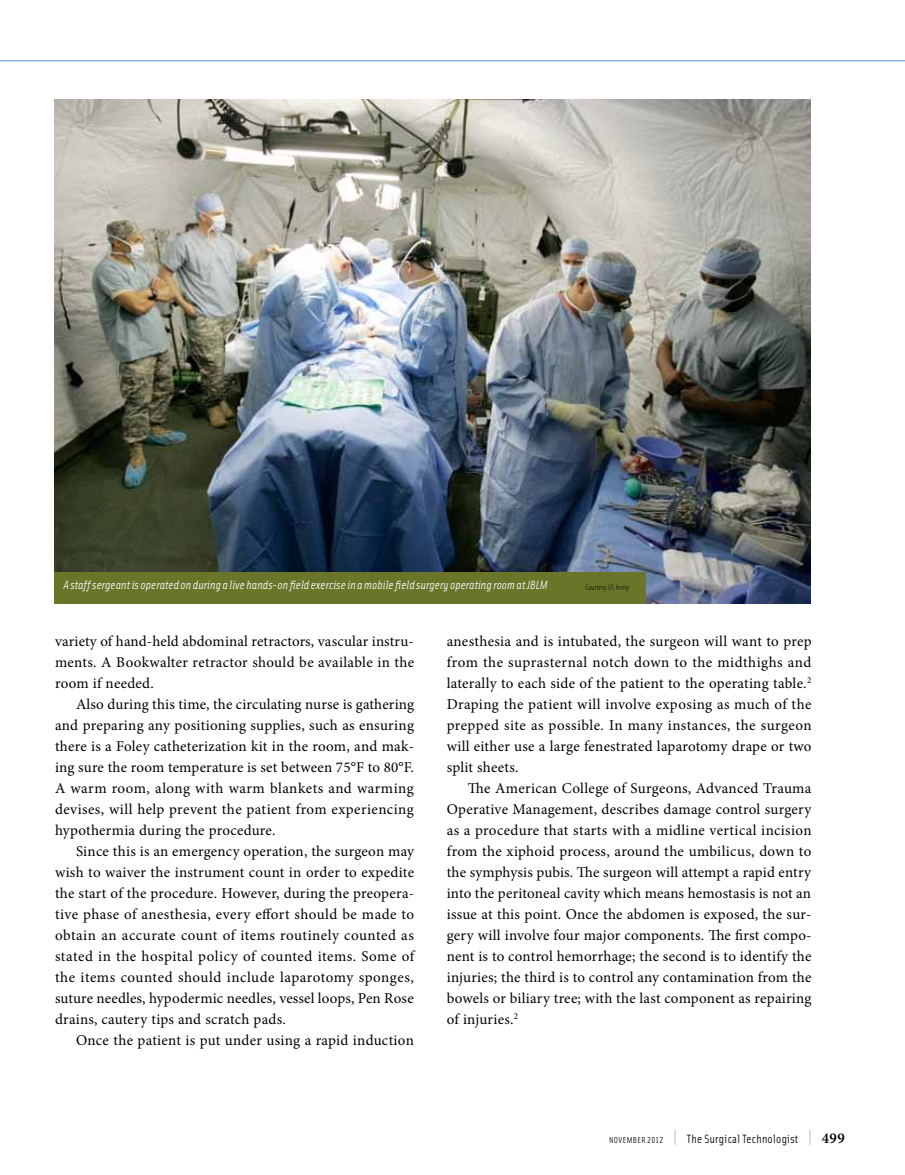
<style>
.page{position:relative;width:905px;height:1175px;background:#fff}
.page>*{position:absolute;margin:0;border:0;box-sizing:border-box;transform-origin:0 0}
.t1{font:15px/21px "Minion Pro";letter-spacing:.02em;color:#000;text-align:justify}
.t2{font:italic 12px "Solex Regular Lining";letter-spacing:.005em;color:#fff}
.t3{font:12px "Solex";letter-spacing:.025em;color:#000}
.t4{font:300 condensed 8.25px "Myriad Pro";letter-spacing:.02em;color:#000}
.s1{font-family:"Solex Regular Lining";font-size:8.7px}
.s2{font-family:"Solex Regular Lining";font-size:19.5px;color:#939598}
.s3{font-family:"Minion Pro";font-weight:600;font-size:15px}
</style>
<div class="page">
<hr style="left:0;top:60px;width:904px;height:2px;background:#90b6e0">
<img style="left:54px;top:99px;width:756px;height:505px">
<div style="left:54px;top:572px;width:591px;height:32px;background:#6b752a"></div>
<p class="t2" style="left:63px;top:576px;width:486px">A staff sergeant is operated on during a live hands-on field exercise in a mobile field surgery operating room at JBLM</p>
<p class="t4" style="left:585px;top:583px;width:45px">Courtesy US Army</p>
<p class="t1" style="left:55px;top:631px;width:360px">variety of hand-held abdominal retractors, vascular instru&shy;ments. A Bookwalter retractor should be available in the room if needed.</p>
<p class="t1" style="left:55px;top:694px;width:360px;text-indent:21px">Also during this time, the circulating nurse is gathering and preparing any positioning supplies, such as ensuring there is a Foley catheterization kit in the room, and mak&shy;ing sure the room temperature is set between 75°F to 80°F.<br>A warm room, along with warm blankets and warming devises, will help prevent the patient from experiencing hypothermia during the procedure.</p>
<p class="t1" style="left:55px;top:841px;width:362px;text-align:left;text-indent:21px">Since this is an emergency operation, the surgeon may wish to waiver the instrument count in order to expedite the start of the procedure. However, during the preopera&shy;tive phase of anesthesia, every effort should be made to obtain an accurate count of items routinely counted as stated in the hospital policy of counted items. Some of the items counted should include laparotomy sponges, suture needles, hypodermic needles, vessel loops, Pen Rose drains, cautery tips and scratch pads.</p>
<p class="t1" style="left:76px;top:1030px;width:339px">Once the patient is put under using a rapid induction</p>
<p class="t1" style="left:447px;top:631px;width:366px">anesthesia and is intubated, the surgeon will want to prep from the suprasternal notch down to the midthighs and laterally to each side of the patient to the operating table.<sup>2<br></sup>Draping the patient will involve exposing as much of the prepped site as possible. In many instances, the surgeon will either use a large fenestrated laparotomy drape or two split sheets.</p>
<p class="t1" style="left:447px;top:778px;width:366px;text-indent:21px">The American College of Surgeons, Advanced Trauma Operative Management, describes damage control surgery as a procedure that starts with a midline vertical incision from the xiphoid process, around the umbilicus, down to the symphysis pubis. The surgeon will attempt a rapid entry into the peritoneal cavity which means hemostasis is not an issue at this point. Once the abdomen is exposed, the sur&shy;gery will involve four major components. The first compo&shy;nent is to control hemorrhage; the second is to identify the injuries; the third is to control any contamination from the bowels or biliary tree; with the last component as repairing of injuries.<sup>2</sup></p>
<p class="t3" style="left:609px;top:1130px;width:237px"><span class="s1">NOVEMBER 2012</span> <span class="s2">|</span> The Surgical Technologist <span class="s2">|</span> <span class="s3">499</span></p>
</div>
